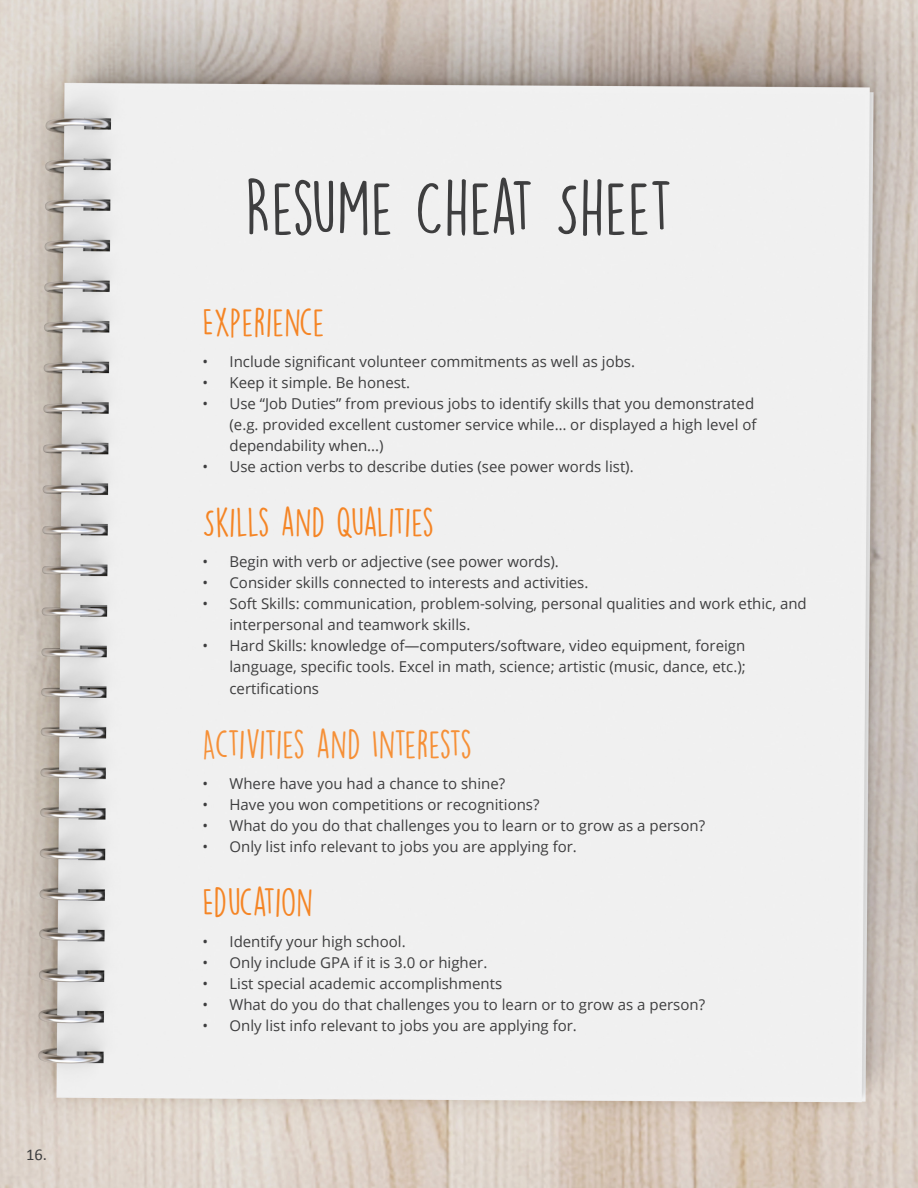
<style>
.page{position:relative;width:918px;height:1188px;background:#fff}
.page>*{position:absolute;margin:0;border:0;box-sizing:border-box;transform-origin:0 0}
.t1{font:69px "DK Lemon Yellow Sun";color:#3e3e3f}
.t2{font:36px "DK Lemon Yellow Sun";letter-spacing:-.03em;color:#f69037}
.t3{font:36px "DK Lemon Yellow Sun";letter-spacing:-.01em;color:#f58525}
.t4{font:36px "DK Lemon Yellow Sun";letter-spacing:-.03em;color:#f58525}
.t5{font:16.5px "Calibri";color:#3e3e3f}
.t6{font:15px/21px "Open Sans";color:#3e3e3f}
</style>
<div class="page">
<img style="left:0;top:0;width:918px;height:1188px">
<p class="t5" style="left:26px;top:1144px;width:22px">16.</p>
<p class="t1" style="left:245px;top:166px;width:429px">RESUME CHEAT SHEET</p>
<p class="t3" style="left:202px;top:300px;width:124px">EXPERIENCE</p>
<p class="t6" style="left:202px;top:351px;width:434px">• Include significant volunteer commitments as well as jobs.</p>
<p class="t6" style="left:202px;top:372px;width:209px">• Keep it simple. Be honest.</p>
<p class="t6" style="left:230px;top:393px;width:529px;text-indent:-27px">• Use “Job Duties” from previous jobs to identify skills that you demonstrated (e.g. provided excellent customer service while… or displayed a high level of dependability when...)</p>
<p class="t6" style="left:202px;top:456px;width:433px">• Use action verbs to describe duties (see power words list).</p>
<p class="t4" style="left:202px;top:501px;width:233px">SKILLS AND QUALITIES</p>
<p class="t6" style="left:202px;top:551px;width:358px">• Begin with verb or adjective (see power words).</p>
<p class="t6" style="left:202px;top:572px;width:387px">• Consider skills connected to interests and activities.</p>
<p class="t6" style="left:230px;top:593px;width:579px;text-indent:-27px">• Soft Skills: communication, problem-solving, personal qualities and work ethic, and interpersonal and teamwork skills.</p>
<p class="t6" style="left:230px;top:635px;width:518px;text-align:justify;text-indent:-27px">• Hard Skills: knowledge of—computers/software, video equipment, foreign language, specific tools. Excel in math, science; artistic (music, dance, etc.); certifications</p>
<p class="t2" style="left:202px;top:722px;width:271px">ACTIVITIES AND INTERESTS</p>
<p class="t6" style="left:202px;top:772px;width:304px">• Where have you had a chance to shine?</p>
<p class="t6" style="left:202px;top:793px;width:339px">• Have you won competitions or recognitions?</p>
<p class="t6" style="left:202px;top:814px;width:504px">• What do you do that challenges you to learn or to grow as a person?</p>
<p class="t6" style="left:202px;top:836px;width:376px">• Only list info relevant to jobs you are applying for.</p>
<p class="t3" style="left:202px;top:881px;width:112px">EDUCATION</p>
<p class="t6" style="left:202px;top:931px;width:205px">• Identify your high school.</p>
<p class="t6" style="left:202px;top:952px;width:286px">• Only include GPA if it is 3.0 or higher.</p>
<p class="t6" style="left:202px;top:973px;width:301px">• List special academic accomplishments</p>
<p class="t6" style="left:202px;top:994px;width:504px">• What do you do that challenges you to learn or to grow as a person?</p>
<p class="t6" style="left:202px;top:1015px;width:376px">• Only list info relevant to jobs you are applying for.</p>
</div>
